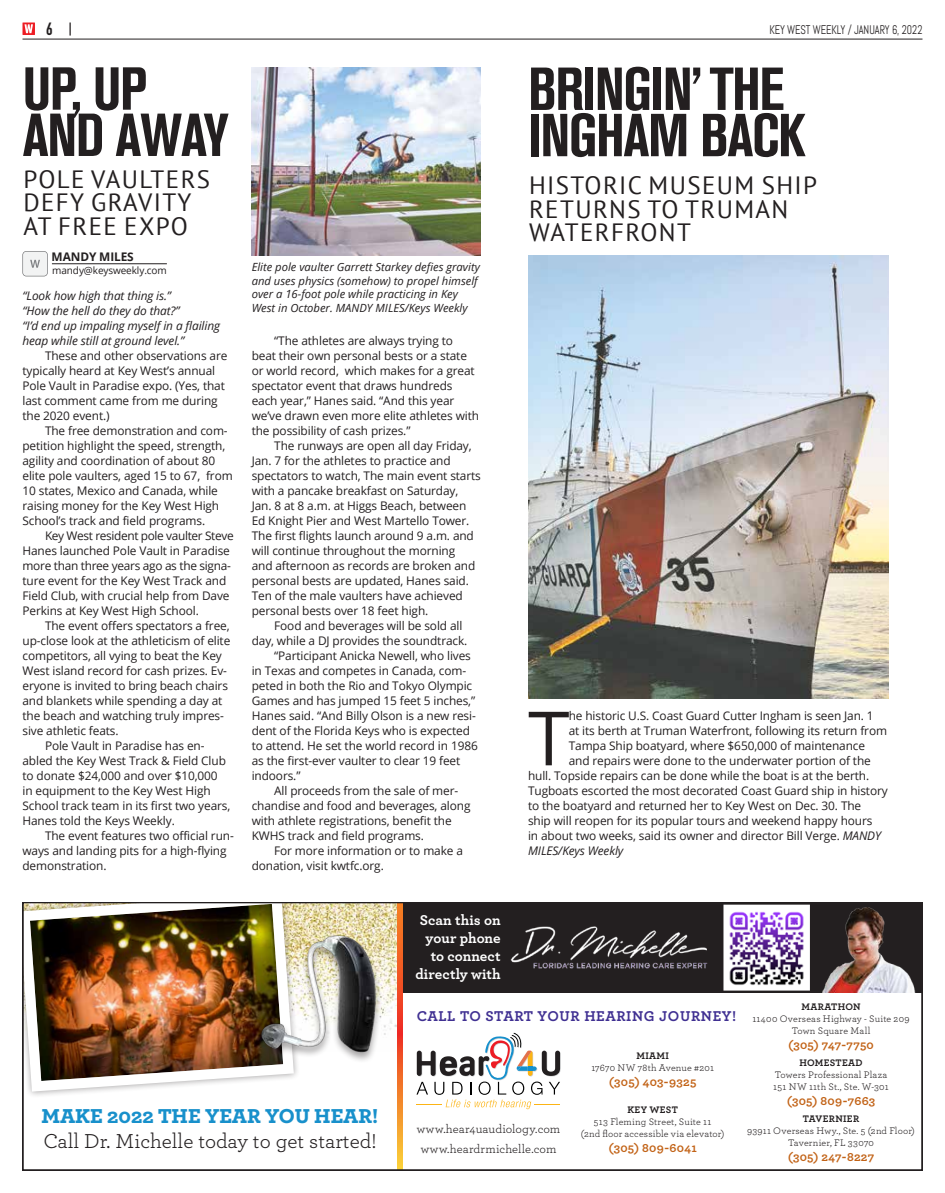
<style>
.page{position:relative;width:945px;height:1193px;background:#fff}
.page>*{position:absolute;margin:0;border:0;box-sizing:border-box;transform-origin:0 0}
.t1{font:74.88px "Open Sans";color:#231f20}
.t2{font:60px/46.2px "Akzidenz Grotesk BQ Bd Cnd Alt";letter-spacing:-.025em;color:#231f20}
.t3{font:25px/23.8px "PT Sans";letter-spacing:.055em;color:#231f20}
.t4{font:21.12px "Archer";color:#231f20}
.t5{font:900 21.12px "Archer";color:#1890cb}
.t6{font:700 17.5px "DIN Condensed";color:#231f20}
.t7{font:700 14.88px/17.9px "Archer";color:#fff;text-align:right}
.t8{font:700 14.88px "Archer";letter-spacing:.04em;color:#403092}
.t9{font:12.5px "Abel";letter-spacing:-.01em;color:#231f20;scale:.85 1}
.t10{font:700 12.38px "Archer";letter-spacing:.015em;color:#c26317}
.t11{font:12.38px/19.9px "Archer";letter-spacing:.005em;color:#231f20;text-align:center}
.t12{font:11.88px/15px "Open Sans";letter-spacing:-.01em;color:#231f20}
.t13{font:italic 11.88px/15px "Open Sans";letter-spacing:-.01em;color:#231f20}
.t14{font:700 11.88px "Open Sans";letter-spacing:-.01em;color:#231f20}
.t15{font:italic 11.25px/13.5px "Open Sans";color:#231f20}
.t16{font:10px "Open Sans";letter-spacing:-.01em;color:#231f20}
.t17{font:9.88px/11.9px "Archer";letter-spacing:.015em;color:#231f20;text-align:center}
.t18{font:700 9.88px "Archer";letter-spacing:.03em;color:#231f20}
.s1{font-style:italic}
</style>
<div class="page">
<hr style="left:22px;top:39px;width:900px;height:1px;background:#231f20">
<svg style="left:69px;top:23px;width:2px;height:13px"></svg>
<svg style="left:22px;top:22px;width:13px;height:13px"></svg>
<img style="left:528px;top:255px;width:360px;height:443px">
<img style="left:252px;top:68px;width:229px;height:187px">
<img style="left:22px;top:902px;width:900px;height:268px">
<img style="left:237px;top:928px;width:180px;height:147px">
<hr style="left:52px;top:263px;width:115px;height:1px;background:#231f20">
<svg style="left:23px;top:251px;width:25px;height:25px"></svg>
<h3 class="t6" style="left:46px;top:17px;width:8px">6</h3>
<p class="t9" style="left:769px;top:22px;width:182px">KEY WEST WEEKLY / JANUARY 6, 2022</p>
<h2 class="t2" style="left:22px;top:66px;width:208px">UP, UP<br>AND AWAY</h2>
<h2 class="t2" style="left:528px;top:66px;width:279px">BRINGIN’ THE<br>INGHAM BACK</h2>
<h3 class="t3" style="left:23px;top:166px;width:188px">POLE VAULTERS<br>DEFY GRAVITY<br>AT FREE EXPO</h3>
<p class="t14" style="left:52px;top:248px;width:84px">MANDY MILES</p>
<p class="t16" style="left:52px;top:264px;width:116px">mandy@keysweekly.com</p>
<p class="t13" style="left:22px;top:288px;width:199px">“Look how high that thing is.”<br>“How the hell do they do that?”<br>“I’d end up impaling myself in a flailing heap while still at ground level.”</p>
<p class="t12" style="left:22px;top:348px;width:206px;text-indent:23px">These and other observations are typically heard at Key West’s annual<br>Pole Vault in Paradise expo. (Yes, that last comment came from me during the 2020 event.)</p>
<p class="t12" style="left:22px;top:423px;width:212px;text-indent:23px">The free demonstration and com&shy;petition highlight the speed, strength, agility and coordination of about 80 elite pole vaulters, aged 15 to 67, from 10 states, Mexico and Canada, while raising money for the Key West High School’s track and field programs.</p>
<p class="t12" style="left:22px;top:528px;width:213px;text-indent:23px">Key West resident pole vaulter Steve Hanes launched Pole Vault in Paradise more than three years ago as the signa&shy;ture event for the Key West Track and Field Club, with crucial help from Dave Perkins at Key West High School.</p>
<p class="t12" style="left:45px;top:618px;width:186px">The event offers spectators a free,</p>
<p class="t12" style="left:22px;top:633px;width:209px">up-close look at the athleticism of elite</p>
<p class="t12" style="left:22px;top:648px;width:201px">competitors, all vying to beat the Key</p>
<p class="t12" style="left:22px;top:663px;width:206px">West island record for cash prizes. Ev-</p>
<p class="t12" style="left:22px;top:678px;width:207px">eryone is invited to bring beach chairs</p>
<p class="t12" style="left:22px;top:693px;width:201px">and blankets while spending a day at</p>
<p class="t12" style="left:22px;top:708px;width:203px">the beach and watching truly impres-</p>
<p class="t12" style="left:22px;top:723px;width:98px">sive athletic feats.</p>
<p class="t12" style="left:45px;top:738px;width:161px">Pole Vault in Paradise has en-</p>
<p class="t12" style="left:22px;top:753px;width:205px">abled the Key West Track &amp; Field Club</p>
<p class="t12" style="left:22px;top:768px;width:197px">to donate $24,000 and over $10,000</p>
<p class="t12" style="left:22px;top:783px;width:190px">in equipment to the Key West High</p>
<p class="t12" style="left:22px;top:798px;width:209px">School track team in its first two years,</p>
<p class="t12" style="left:22px;top:813px;width:154px">Hanes told the Keys Weekly.</p>
<p class="t12" style="left:45px;top:828px;width:190px">The event features two official run-</p>
<p class="t12" style="left:22px;top:843px;width:206px">ways and landing pits for a high-flying</p>
<p class="t12" style="left:22px;top:858px;width:86px">demonstration.</p>
<p class="t15" style="left:252px;top:260px;width:230px">Elite pole vaulter Garrett Starkey defies gravity and uses physics (somehow) to propel himself over a 16-foot pole while practicing in Key West in October. MANDY MILES/Keys Weekly</p>
<p class="t12" style="left:252px;top:333px;width:229px;text-indent:23px">“The athletes are always trying to beat their own personal bests or a state or world record, which makes for a great spectator event that draws hundreds each year,” Hanes said. “And this year we’ve drawn even more elite athletes with the possibility of cash prizes.”</p>
<p class="t12" style="left:274px;top:438px;width:199px">The runways are open all day Friday,</p>
<p class="t12" style="left:252px;top:453px;width:201px">Jan. 7 for the athletes to practice and</p>
<p class="t12" style="left:252px;top:468px;width:231px">spectators to watch, The main event starts</p>
<p class="t12" style="left:252px;top:483px;width:208px">with a pancake breakfast on Saturday,</p>
<p class="t12" style="left:252px;top:498px;width:216px">Jan. 8 at 8 a.m. at Higgs Beach, between</p>
<p class="t12" style="left:252px;top:513px;width:219px">Ed Knight Pier and West Martello Tower.</p>
<p class="t12" style="left:252px;top:528px;width:224px">The first flights launch around 9 a.m. and</p>
<p class="t12" style="left:252px;top:543px;width:205px">will continue throughout the morning</p>
<p class="t12" style="left:252px;top:558px;width:225px">and afternoon as records are broken and</p>
<p class="t12" style="left:252px;top:573px;width:219px">personal bests are updated, Hanes said.</p>
<p class="t12" style="left:252px;top:588px;width:213px">Ten of the male vaulters have achieved</p>
<p class="t12" style="left:252px;top:603px;width:178px">personal bests over 18 feet high.</p>
<p class="t12" style="left:274px;top:618px;width:190px">Food and beverages will be sold all</p>
<p class="t12" style="left:252px;top:633px;width:217px">day, while a DJ provides the soundtrack.</p>
<p class="t12" style="left:274px;top:648px;width:198px">“Participant Anicka Newell, who lives</p>
<p class="t12" style="left:252px;top:663px;width:216px">in Texas and competes in Canada, com-</p>
<p class="t12" style="left:252px;top:678px;width:222px">peted in both the Rio and Tokyo Olympic</p>
<p class="t12" style="left:252px;top:693px;width:225px">Games and has jumped 15 feet 5 inches,”</p>
<p class="t12" style="left:252px;top:708px;width:226px">Hanes said. “And Billy Olson is a new resi-</p>
<p class="t12" style="left:252px;top:723px;width:220px">dent of the Florida Keys who is expected</p>
<p class="t12" style="left:252px;top:738px;width:228px">to attend. He set the world record in 1986</p>
<p class="t12" style="left:252px;top:753px;width:210px">as the first-ever vaulter to clear 19 feet</p>
<p class="t12" style="left:252px;top:768px;width:50px">indoors.”</p>
<p class="t12" style="left:274px;top:783px;width:186px">All proceeds from the sale of mer-</p>
<p class="t12" style="left:252px;top:798px;width:220px">chandise and food and beverages, along</p>
<p class="t12" style="left:252px;top:813px;width:201px">with athlete registrations, benefit the</p>
<p class="t12" style="left:252px;top:828px;width:174px">KWHS track and field programs.</p>
<p class="t12" style="left:274px;top:843px;width:190px">For more information or to make a</p>
<p class="t12" style="left:252px;top:858px;width:134px">donation, visit kwtfc.org.</p>
<p class="t7" style="left:415px;top:910px;width:87px">Scan this on your phone to connect directly with</p>
<h3 class="t3" style="left:529px;top:173px;width:290px">HISTORIC MUSEUM SHIP<br>RETURNS TO TRUMAN<br>WATERFRONT</h3>
<h1 class="t1" style="left:528px;top:687px;width:43px">T</h1>
<p class="t12" style="left:569px;top:708px;width:306px">he historic U.S. Coast Guard Cutter Ingham is seen Jan. 1</p>
<p class="t12" style="left:569px;top:723px;width:320px">at its berth at Truman Waterfront, following its return from</p>
<p class="t12" style="left:569px;top:738px;width:298px">Tampa Ship boatyard, where $650,000 of maintenance</p>
<p class="t12" style="left:569px;top:753px;width:304px">and repairs were done to the underwater portion of the</p>
<p class="t12" style="left:528px;top:768px;width:343px">hull. Topside repairs can be done while the boat is at the berth.</p>
<p class="t12" style="left:528px;top:783px;width:361px">Tugboats escorted the most decorated Coast Guard ship in history</p>
<p class="t12" style="left:528px;top:798px;width:335px">to the boatyard and returned her to Key West on Dec. 30. The</p>
<p class="t12" style="left:528px;top:813px;width:346px">ship will reopen for its popular tours and weekend happy hours</p>
<p class="t12" style="left:528px;top:828px;width:354px">in about two weeks, said its owner and director Bill Verge. <span class="s1">MANDY</span></p>
<p class="t13" style="left:528px;top:843px;width:97px">MILES/Keys Weekly</p>
<h3 class="t5" style="left:42px;top:1099px;width:338px">MAKE 2022 THE YEAR YOU HEAR!</h3>
<h3 class="t4" style="left:43px;top:1126px;width:335px">Call Dr. Michelle today to get started!</h3>
<p class="t8" style="left:417px;top:1004px;width:321px">CALL TO START YOUR HEARING JOURNEY!</p>
<p class="t18" style="left:636px;top:1048px;width:34px">MIAMI</p>
<p class="t17" style="left:591px;top:1061px;width:124px">17670 NW 78th Avenue #201</p>
<p class="t10" style="left:609px;top:1072px;width:89px">(305) 403-9325</p>
<p class="t11" style="left:417px;top:1118px;width:145px">www.hear4uaudiology.com www.heardrmichelle.com</p>
<p class="t18" style="left:627px;top:1101px;width:52px">KEY WEST</p>
<p class="t17" style="left:581px;top:1115px;width:145px">513 Fleming Street, Suite 11<br>(2nd floor accessible via elevator)</p>
<p class="t10" style="left:608px;top:1137px;width:90px">(305) 809-6041</p>
<p class="t18" style="left:802px;top:999px;width:61px">MARATHON</p>
<p class="t17" style="left:752px;top:1012px;width:159px">11400 Overseas Highway - Suite 209<br>Town Square Mall</p>
<p class="t10" style="left:788px;top:1035px;width:87px">(305) 747-7750</p>
<p class="t18" style="left:799px;top:1055px;width:65px">HOMESTEAD</p>
<p class="t17" style="left:773px;top:1068px;width:117px;text-align:left">Towers Professional Plaza<br>151 NW 11th St., Ste. W-301</p>
<p class="t10" style="left:787px;top:1091px;width:90px">(305) 809-7663</p>
<p class="t18" style="left:803px;top:1111px;width:58px">TAVERNIER</p>
<p class="t17" style="left:747px;top:1124px;width:169px">93911 Overseas Hwy., Ste. 5 (2nd Floor)<br>Tavernier, FL 33070</p>
<p class="t10" style="left:788px;top:1147px;width:88px">(305) 247-8227</p>
</div>
